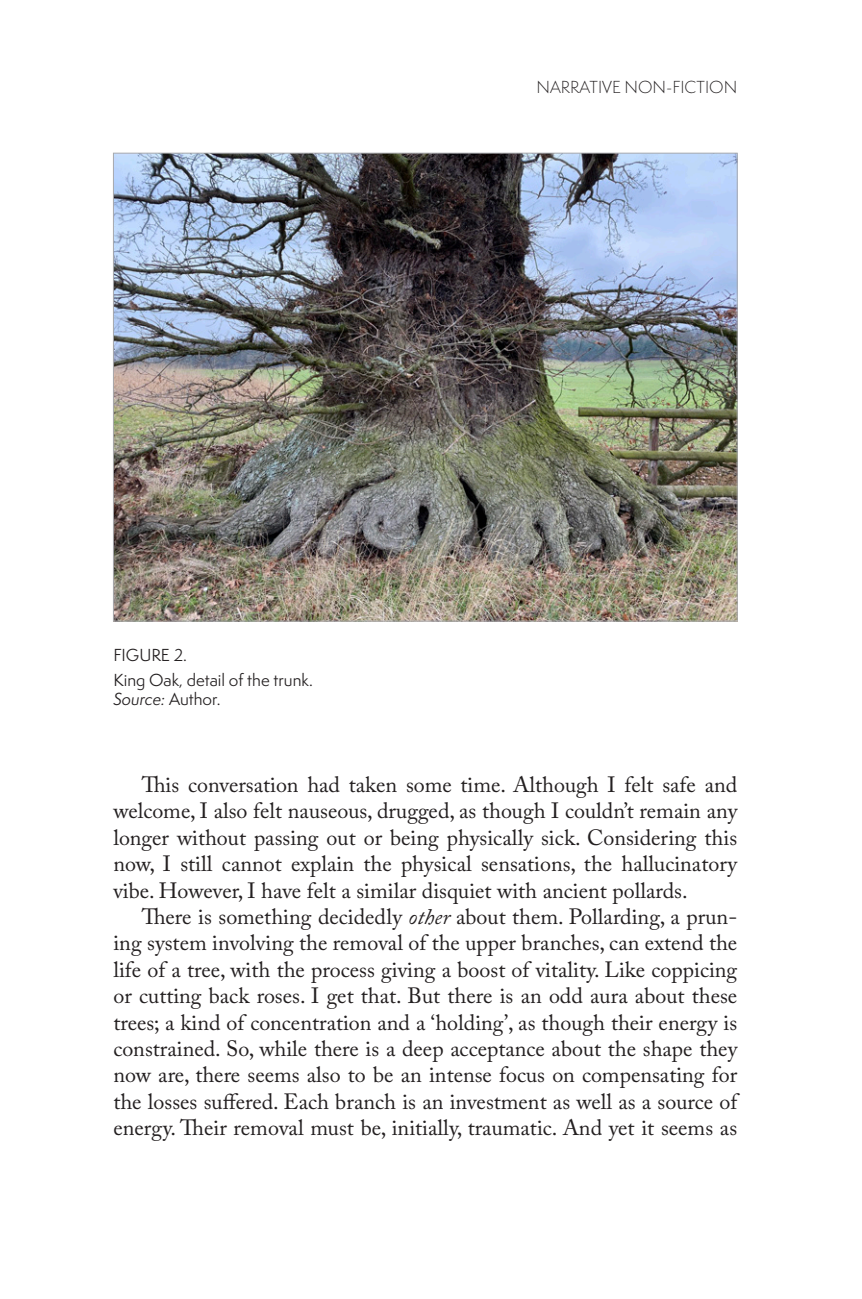
<style>
.page{position:relative;width:862px;height:1299px;background:#fff}
.page>*{position:absolute;margin:0;border:0;box-sizing:border-box;transform-origin:0 0}
.indented_paragraph{font:22px/26.4px "Adobe Caslon Pro";color:#231f20;text-align:justify}
.Figure_caption{font:16px "Semplicita Pro";color:#231f20}
.t1{font:300 16px "Semplicita Pro";color:#231f20}
.Figure_caption-2{font:italic 16px "Semplicita Pro";color:#231f20}
.figure-title{font:16px "Semplicita Pro";color:#231f20}
.s1{font-style:normal}
.s2{font-style:italic}
</style>
<div class="page">
<img style="left:115px;top:155px;width:621px;height:464px">
<p class="figure-title" style="left:113px;top:643px;width:75px">FIGURE 2.</p>
<p class="Figure_caption" style="left:113px;top:668px;width:201px">King Oak, detail of the trunk.</p>
<p class="Figure_caption-2" style="left:113px;top:687px;width:109px">Source: <span class="s1">Author.</span></p>
<p class="t1" style="left:536px;top:77px;width:202px">NARRATIVE NON-FICTION</p>
<p class="indented_paragraph" style="left:113px;top:771px;width:625px;text-indent:28px">This conversation had taken some time. Although I felt safe and welcome, I also felt nauseous, drugged, as though I couldn’t remain any longer without passing out or being physically sick. Considering this now, I still cannot explain the physical sensations, the hallucinatory vibe. However, I have felt a similar disquiet with ancient pollards.</p>
<p class="indented_paragraph" style="left:113px;top:903px;width:625px;text-indent:28px">There is something decidedly <span class="s2">other</span> about them. Pollarding, a prun&shy;ing system involving the removal of the upper branches, can extend the life of a tree, with the process giving a boost of vitality. Like coppicing or cutting back roses. I get that. But there is an odd aura about these trees; a kind of concentration and a ‘holding’, as though their energy is constrained. So, while there is a deep acceptance about the shape they now are, there seems also to be an intense focus on compensating for the losses suffered. Each branch is an investment as well as a source of energy. Their removal must be, initially, traumatic. And yet it seems as</p>
</div>
